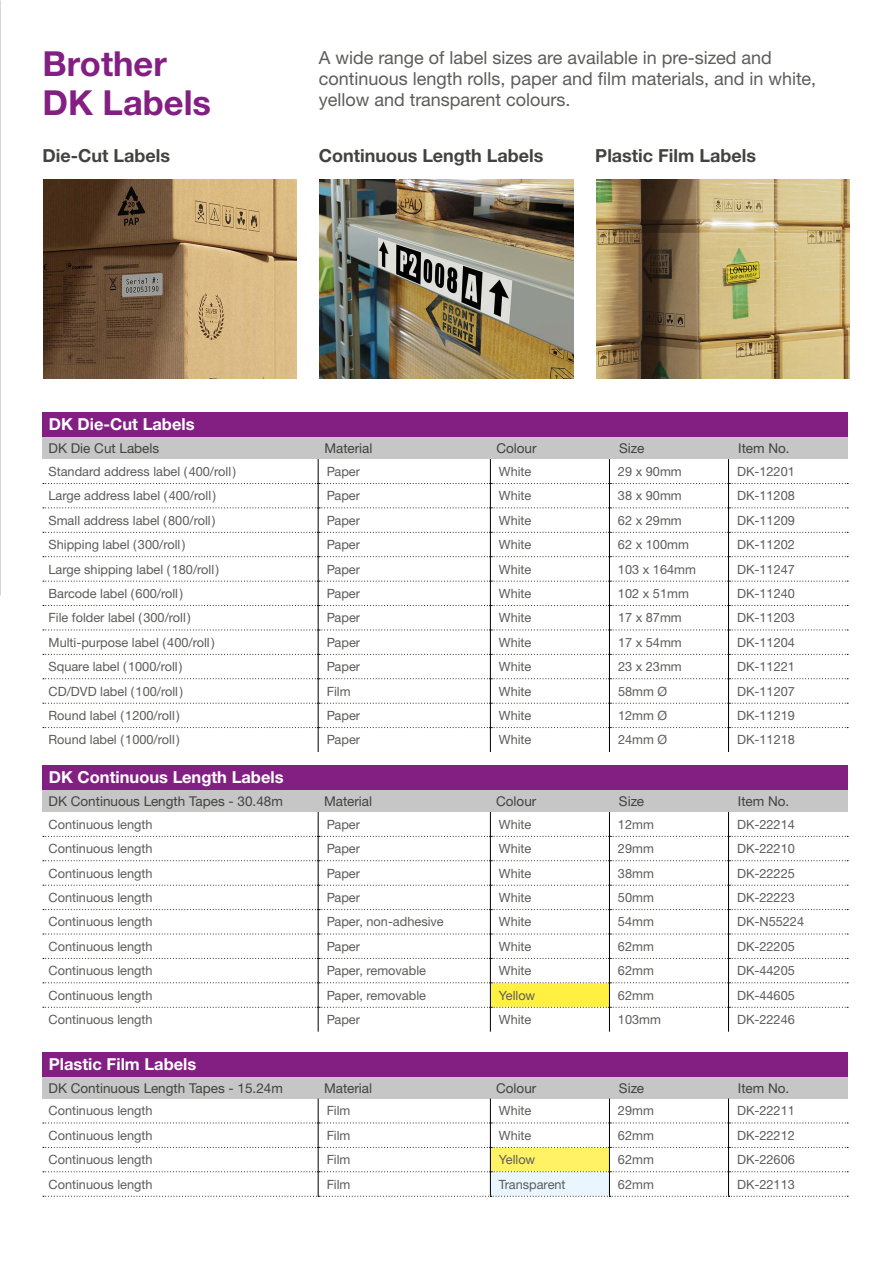
<style>
.page{position:relative;width:893px;height:1263px;background:#fff}
.page>*{position:absolute;margin:0;border:0;box-sizing:border-box;transform-origin:0 0}
.t1{font:700 34.5px/39px "Helvetica Neue LTW1 G";color:#831f82}
.t2{font:18px/21px "Helvetica Neue LTW1 G";color:#5c5c5b}
.t3{font:700 18px "Helvetica Neue LTW1 G";color:#424241}
.t4{font:700 16.5px "Helvetica Neue LTW1 G";color:#fff}
.t5{font:13.5px "Helvetica Neue LTW1 G";color:#424241}
.t6{font:12.75px "Helvetica Neue LTW1 G";color:#5c5c5b}
</style>
<div class="page">
<img style="left:43px;top:180px;width:254px;height:198px">
<img style="left:320px;top:180px;width:253px;height:198px">
<img style="left:596px;top:180px;width:254px;height:198px">
<div style="left:43px;top:413px;width:805px;height:24px;background:#831f82"></div>
<div style="left:43px;top:437px;width:805px;height:22px;background:#c6c6c6"></div>
<svg style="left:43px;top:459px;width:805px;height:293px"></svg>
<div style="left:43px;top:765px;width:805px;height:25px;background:#831f82"></div>
<div style="left:43px;top:790px;width:805px;height:22px;background:#c6c6c6"></div>
<svg style="left:43px;top:812px;width:805px;height:220px"></svg>
<div style="left:43px;top:1052px;width:805px;height:25px;background:#831f82"></div>
<div style="left:43px;top:1077px;width:805px;height:21px;background:#c6c6c6"></div>
<svg style="left:43px;top:1098px;width:805px;height:99px"></svg>
<img style="left:0;top:0;width:1px;height:595px">
<h1 class="t1" style="left:43px;top:44px;width:170px">Brother<br>DK Labels</h1>
<h2 class="t2" style="left:319px;top:47px;width:499px">A wide range of label sizes are available in pre-sized and continuous length rolls, paper and film materials, and in white, yellow and transparent colours.</h2>
<h2 class="t3" style="left:43px;top:144px;width:129px">Die-Cut Labels</h2>
<h2 class="t3" style="left:319px;top:144px;width:226px">Continuous Length Labels</h2>
<h2 class="t3" style="left:595px;top:144px;width:162px">Plastic Film Labels</h2>
<p class="t4" style="left:49px;top:414px;width:147px">DK Die-Cut Labels</p>
<p class="t5" style="left:49px;top:440px;width:112px">DK Die Cut Labels</p>
<p class="t5" style="left:324px;top:440px;width:50px">Material</p>
<p class="t5" style="left:496px;top:440px;width:42px">Colour</p>
<p class="t5" style="left:619px;top:440px;width:27px">Size</p>
<p class="t5" style="left:738px;top:440px;width:53px">Item No.</p>
<p class="t6" style="left:49px;top:463px;width:189px">Standard address label (400/roll)</p>
<p class="t6" style="left:327px;top:463px;width:35px">Paper</p>
<p class="t6" style="left:499px;top:463px;width:34px">White</p>
<p class="t6" style="left:618px;top:463px;width:65px">29 x 90mm</p>
<p class="t6" style="left:737px;top:463px;width:59px">DK-12201</p>
<p class="t6" style="left:49px;top:488px;width:169px">Large address label (400/roll)</p>
<p class="t6" style="left:327px;top:488px;width:35px">Paper</p>
<p class="t6" style="left:499px;top:488px;width:34px">White</p>
<p class="t6" style="left:618px;top:488px;width:65px">38 x 90mm</p>
<p class="t6" style="left:737px;top:488px;width:59px">DK-11208</p>
<p class="t6" style="left:49px;top:512px;width:169px">Small address label (800/roll)</p>
<p class="t6" style="left:327px;top:512px;width:35px">Paper</p>
<p class="t6" style="left:499px;top:512px;width:34px">White</p>
<p class="t6" style="left:618px;top:512px;width:65px">62 x 29mm</p>
<p class="t6" style="left:737px;top:512px;width:59px">DK-11209</p>
<p class="t6" style="left:49px;top:537px;width:138px">Shipping label (300/roll)</p>
<p class="t6" style="left:327px;top:537px;width:35px">Paper</p>
<p class="t6" style="left:499px;top:537px;width:34px">White</p>
<p class="t6" style="left:618px;top:537px;width:72px">62 x 100mm</p>
<p class="t6" style="left:737px;top:537px;width:59px">DK-11202</p>
<p class="t6" style="left:49px;top:561px;width:172px">Large shipping label (180/roll)</p>
<p class="t6" style="left:327px;top:561px;width:35px">Paper</p>
<p class="t6" style="left:499px;top:561px;width:34px">White</p>
<p class="t6" style="left:618px;top:561px;width:79px">103 x 164mm</p>
<p class="t6" style="left:737px;top:561px;width:59px">DK-11247</p>
<p class="t6" style="left:49px;top:585px;width:136px">Barcode label (600/roll)</p>
<p class="t6" style="left:327px;top:585px;width:35px">Paper</p>
<p class="t6" style="left:499px;top:585px;width:34px">White</p>
<p class="t6" style="left:618px;top:585px;width:72px">102 x 51mm</p>
<p class="t6" style="left:737px;top:585px;width:59px">DK-11240</p>
<p class="t6" style="left:49px;top:610px;width:144px">File folder label (300/roll)</p>
<p class="t6" style="left:327px;top:610px;width:35px">Paper</p>
<p class="t6" style="left:499px;top:610px;width:34px">White</p>
<p class="t6" style="left:618px;top:610px;width:65px">17 x 87mm</p>
<p class="t6" style="left:737px;top:610px;width:59px">DK-11203</p>
<p class="t6" style="left:49px;top:634px;width:168px">Multi-purpose label (400/roll)</p>
<p class="t6" style="left:327px;top:634px;width:35px">Paper</p>
<p class="t6" style="left:499px;top:634px;width:34px">White</p>
<p class="t6" style="left:618px;top:634px;width:65px">17 x 54mm</p>
<p class="t6" style="left:737px;top:634px;width:59px">DK-11204</p>
<p class="t6" style="left:49px;top:659px;width:136px">Square label (1000/roll)</p>
<p class="t6" style="left:327px;top:659px;width:35px">Paper</p>
<p class="t6" style="left:499px;top:659px;width:34px">White</p>
<p class="t6" style="left:618px;top:659px;width:65px">23 x 23mm</p>
<p class="t6" style="left:737px;top:659px;width:59px">DK-11221</p>
<p class="t6" style="left:49px;top:683px;width:136px">CD/DVD label (100/roll)</p>
<p class="t6" style="left:327px;top:683px;width:25px">Film</p>
<p class="t6" style="left:499px;top:683px;width:34px">White</p>
<p class="t6" style="left:618px;top:683px;width:51px">58mm Ø</p>
<p class="t6" style="left:737px;top:683px;width:59px">DK-11207</p>
<p class="t6" style="left:49px;top:708px;width:133px">Round label (1200/roll)</p>
<p class="t6" style="left:327px;top:708px;width:35px">Paper</p>
<p class="t6" style="left:499px;top:708px;width:34px">White</p>
<p class="t6" style="left:618px;top:708px;width:51px">12mm Ø</p>
<p class="t6" style="left:737px;top:708px;width:59px">DK-11219</p>
<p class="t6" style="left:49px;top:732px;width:133px">Round label (1000/roll)</p>
<p class="t6" style="left:327px;top:732px;width:35px">Paper</p>
<p class="t6" style="left:499px;top:732px;width:34px">White</p>
<p class="t6" style="left:618px;top:732px;width:51px">24mm Ø</p>
<p class="t6" style="left:737px;top:732px;width:59px">DK-11218</p>
<p class="t4" style="left:49px;top:767px;width:236px">DK Continuous Length Labels</p>
<p class="t5" style="left:49px;top:793px;width:236px">DK Continuous Length Tapes - 30.48m</p>
<p class="t5" style="left:324px;top:793px;width:50px">Material</p>
<p class="t5" style="left:496px;top:793px;width:42px">Colour</p>
<p class="t5" style="left:619px;top:793px;width:27px">Size</p>
<p class="t5" style="left:738px;top:793px;width:53px">Item No.</p>
<p class="t6" style="left:49px;top:816px;width:106px">Continuous length</p>
<p class="t6" style="left:327px;top:816px;width:35px">Paper</p>
<p class="t6" style="left:499px;top:816px;width:34px">White</p>
<p class="t6" style="left:618px;top:816px;width:37px">12mm</p>
<p class="t6" style="left:737px;top:816px;width:59px">DK-22214</p>
<p class="t6" style="left:49px;top:841px;width:106px">Continuous length</p>
<p class="t6" style="left:327px;top:841px;width:35px">Paper</p>
<p class="t6" style="left:499px;top:841px;width:34px">White</p>
<p class="t6" style="left:618px;top:841px;width:37px">29mm</p>
<p class="t6" style="left:737px;top:841px;width:59px">DK-22210</p>
<p class="t6" style="left:49px;top:865px;width:106px">Continuous length</p>
<p class="t6" style="left:327px;top:865px;width:35px">Paper</p>
<p class="t6" style="left:499px;top:865px;width:34px">White</p>
<p class="t6" style="left:618px;top:865px;width:37px">38mm</p>
<p class="t6" style="left:737px;top:865px;width:59px">DK-22225</p>
<p class="t6" style="left:49px;top:889px;width:106px">Continuous length</p>
<p class="t6" style="left:327px;top:889px;width:35px">Paper</p>
<p class="t6" style="left:499px;top:889px;width:34px">White</p>
<p class="t6" style="left:618px;top:889px;width:37px">50mm</p>
<p class="t6" style="left:737px;top:889px;width:59px">DK-22223</p>
<p class="t6" style="left:49px;top:914px;width:106px">Continuous length</p>
<p class="t6" style="left:327px;top:914px;width:119px">Paper, non-adhesive</p>
<p class="t6" style="left:499px;top:914px;width:34px">White</p>
<p class="t6" style="left:618px;top:914px;width:37px">54mm</p>
<p class="t6" style="left:737px;top:914px;width:69px">DK-N55224</p>
<p class="t6" style="left:49px;top:938px;width:106px">Continuous length</p>
<p class="t6" style="left:327px;top:938px;width:35px">Paper</p>
<p class="t6" style="left:499px;top:938px;width:34px">White</p>
<p class="t6" style="left:618px;top:938px;width:37px">62mm</p>
<p class="t6" style="left:737px;top:938px;width:59px">DK-22205</p>
<p class="t6" style="left:49px;top:963px;width:106px">Continuous length</p>
<p class="t6" style="left:327px;top:963px;width:101px">Paper, removable</p>
<p class="t6" style="left:499px;top:963px;width:34px">White</p>
<p class="t6" style="left:618px;top:963px;width:37px">62mm</p>
<p class="t6" style="left:737px;top:963px;width:59px">DK-44205</p>
<p class="t6" style="left:49px;top:987px;width:106px">Continuous length</p>
<p class="t6" style="left:327px;top:987px;width:101px">Paper, removable</p>
<p class="t6" style="left:499px;top:987px;width:38px">Yellow</p>
<p class="t6" style="left:618px;top:987px;width:37px">62mm</p>
<p class="t6" style="left:737px;top:987px;width:59px">DK-44605</p>
<p class="t6" style="left:49px;top:1012px;width:106px">Continuous length</p>
<p class="t6" style="left:327px;top:1012px;width:35px">Paper</p>
<p class="t6" style="left:499px;top:1012px;width:34px">White</p>
<p class="t6" style="left:618px;top:1012px;width:45px">103mm</p>
<p class="t6" style="left:737px;top:1012px;width:59px">DK-22246</p>
<p class="t4" style="left:49px;top:1054px;width:149px">Plastic Film Labels</p>
<p class="t5" style="left:49px;top:1079px;width:236px">DK Continuous Length Tapes - 15.24m</p>
<p class="t5" style="left:324px;top:1079px;width:50px">Material</p>
<p class="t5" style="left:496px;top:1079px;width:42px">Colour</p>
<p class="t5" style="left:619px;top:1079px;width:27px">Size</p>
<p class="t5" style="left:738px;top:1079px;width:53px">Item No.</p>
<p class="t6" style="left:49px;top:1103px;width:106px">Continuous length</p>
<p class="t6" style="left:327px;top:1103px;width:25px">Film</p>
<p class="t6" style="left:499px;top:1103px;width:34px">White</p>
<p class="t6" style="left:618px;top:1103px;width:37px">29mm</p>
<p class="t6" style="left:737px;top:1103px;width:59px">DK-22211</p>
<p class="t6" style="left:49px;top:1127px;width:106px">Continuous length</p>
<p class="t6" style="left:327px;top:1127px;width:25px">Film</p>
<p class="t6" style="left:499px;top:1127px;width:34px">White</p>
<p class="t6" style="left:618px;top:1127px;width:37px">62mm</p>
<p class="t6" style="left:737px;top:1127px;width:59px">DK-22212</p>
<p class="t6" style="left:49px;top:1152px;width:106px">Continuous length</p>
<p class="t6" style="left:327px;top:1152px;width:25px">Film</p>
<p class="t6" style="left:499px;top:1152px;width:38px">Yellow</p>
<p class="t6" style="left:618px;top:1152px;width:37px">62mm</p>
<p class="t6" style="left:737px;top:1152px;width:59px">DK-22606</p>
<p class="t6" style="left:49px;top:1176px;width:106px">Continuous length</p>
<p class="t6" style="left:327px;top:1176px;width:25px">Film</p>
<p class="t6" style="left:499px;top:1176px;width:68px">Transparent</p>
<p class="t6" style="left:618px;top:1176px;width:37px">62mm</p>
<p class="t6" style="left:737px;top:1176px;width:59px">DK-22113</p>
</div>
